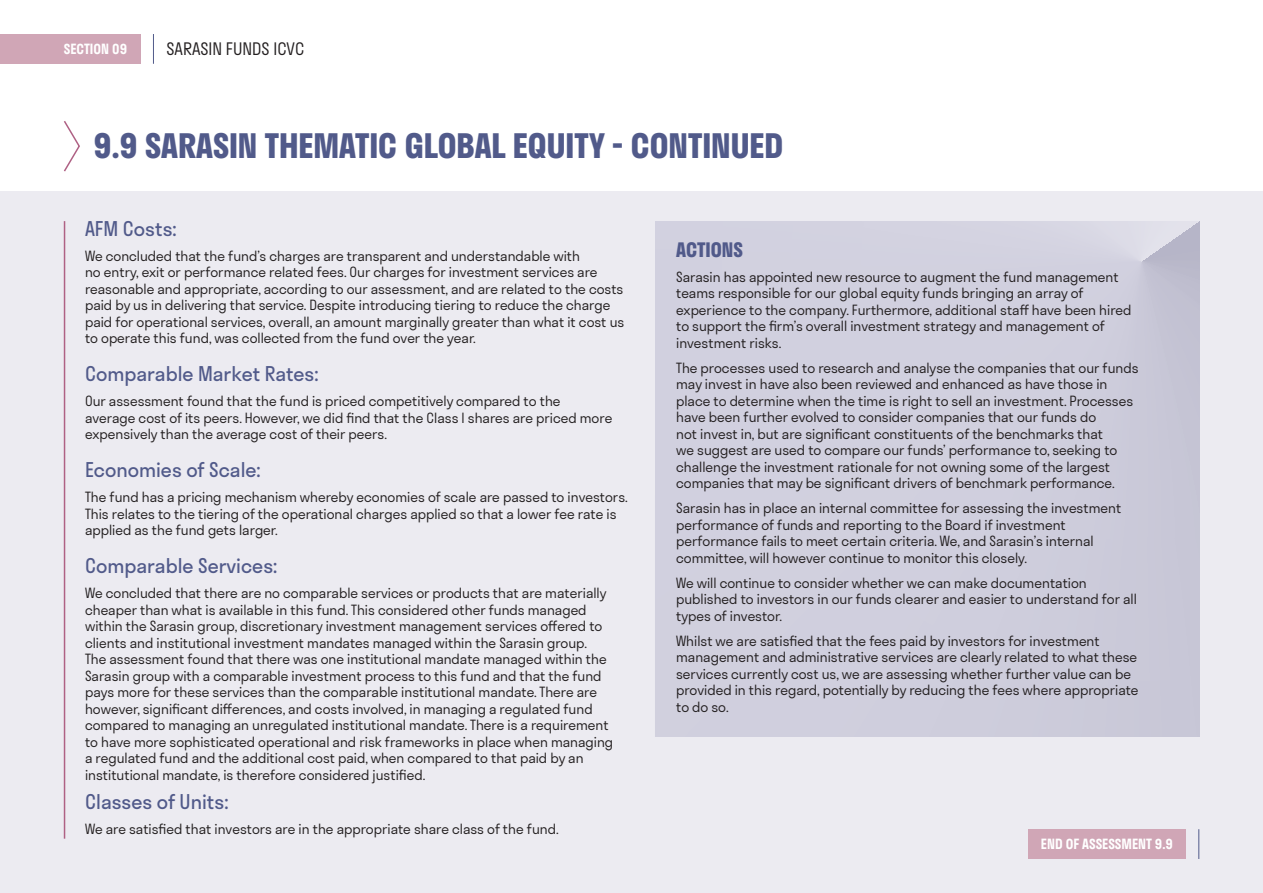
<style>
.page{position:relative;width:1263px;height:893px;background:#fff}
.page>*{position:absolute;margin:0;border:0;box-sizing:border-box;transform-origin:0 0}
.HEADER_-_MAIN_SECTIO{font:700 33px "Stratos";color:#515a8a}
.HEADER_INDIGO_13_14{font:19.5px "Stratos";color:#515a8a}
.BODY_-_9_11_BLK{font:19.5px "Stratos";color:#515a8a}
.HEADER_INDIGO_CAPS{font:700 19.5px "Stratos";color:#515a8a}
.t1{font:300 16.5px "Stratos";color:#231f20}
.BODY_-_9_11_BLK-2{font:300 13.5px/16.5px "Stratos";color:#231f20}
.RIGHT_PRINCIPLE_WHIT{font:600 13.5px "Stratos";color:#fff}
</style>
<div class="page">
<div style="left:0;top:191px;width:1263px;height:702px;background:#ecebf1"></div>
<hr style="left:64px;top:221px;width:1px;height:618px;background:#af6184">
<svg style="left:64px;top:121px;width:16px;height:51px"></svg>
<svg style="left:655px;top:221px;width:544px;height:516px;background:#cfcedd"></svg>
<div style="left:0;top:34px;width:140px;height:30px;background:#d0a6b6"></div>
<hr style="left:153px;top:34px;width:1px;height:30px;background:#515a8a">
<div style="left:1028px;top:829px;width:158px;height:30px;background:#d0a6b6"></div>
<hr style="left:1198px;top:829px;width:1px;height:30px;background:#515a8a">
<p class="RIGHT_PRINCIPLE_WHIT" style="left:64px;top:38px;width:65px">SECTION 09</p>
<p class="t1" style="left:167px;top:36px;width:139px">SARASIN FUNDS ICVC</p>
<p class="HEADER_-_MAIN_SECTIO" style="left:94px;top:120px;width:691px">9.9 SARASIN THEMATIC GLOBAL EQUITY - CONTINUED</p>
<p class="HEADER_INDIGO_13_14" style="left:85px;top:213px;width:93px">AFM Costs:</p>
<p class="BODY_-_9_11_BLK-2" style="left:85px;top:247px;width:541px">We concluded that the fund’s charges are transparent and understandable with<br>no entry, exit or performance related fees. Our charges for investment services are reasonable and appropriate, according to our assessment, and are related to the costs paid by us in delivering that service. Despite introducing tiering to reduce the charge paid for operational services, overall, an amount marginally greater than what it cost us to operate this fund, was collected from the fund over the year.</p>
<p class="HEADER_INDIGO_13_14" style="left:85px;top:358px;width:235px">Comparable Market Rates:</p>
<p class="BODY_-_9_11_BLK-2" style="left:85px;top:392px;width:529px">Our assessment found that the fund is priced competitively compared to the average cost of its peers. However, we did find that the Class I shares are priced more expensively than the average cost of their peers.</p>
<p class="HEADER_INDIGO_13_14" style="left:85px;top:454px;width:177px">Economies of Scale:</p>
<p class="BODY_-_9_11_BLK-2" style="left:85px;top:488px;width:544px">The fund has a pricing mechanism whereby economies of scale are passed to investors.<br>This relates to the tiering of the operational charges applied so that a lower fee rate is applied as the fund gets larger.</p>
<p class="HEADER_INDIGO_13_14" style="left:85px;top:550px;width:194px">Comparable Services:</p>
<p class="BODY_-_9_11_BLK-2" style="left:85px;top:584px;width:530px">We concluded that there are no comparable services or products that are materially cheaper than what is available in this fund. This considered other funds managed within the Sarasin group, discretionary investment management services offered to clients and institutional investment mandates managed within the Sarasin group.<br>The assessment found that there was one institutional mandate managed within the Sarasin group with a comparable investment process to this fund and that the fund pays more for these services than the comparable institutional mandate. There are however, significant differences, and costs involved, in managing a regulated fund compared to managing an unregulated institutional mandate. There is a requirement to have more sophisticated operational and risk frameworks in place when managing a regulated fund and the additional cost paid, when compared to that paid by an institutional mandate, is therefore considered justified.</p>
<p class="BODY_-_9_11_BLK" style="left:85px;top:786px;width:145px">Classes of Units:</p>
<p class="BODY_-_9_11_BLK-2" style="left:85px;top:820px;width:475px">We are satisfied that investors are in the appropriate share class of the fund.</p>
<p class="HEADER_INDIGO_CAPS" style="left:676px;top:234px;width:68px">ACTIONS</p>
<p class="BODY_-_9_11_BLK-2" style="left:676px;top:268px;width:457px">Sarasin has appointed new resource to augment the fund management teams responsible for our global equity funds bringing an array of experience to the company. Furthermore, additional staff have been hired to support the firm’s overall investment strategy and management of investment risks.</p>
<p class="BODY_-_9_11_BLK-2" style="left:676px;top:359px;width:464px">The processes used to research and analyse the companies that our funds may invest in have also been reviewed and enhanced as have those in place to determine when the time is right to sell an investment. Processes have been further evolved to consider companies that our funds do<br>not invest in, but are significant constituents of the benchmarks that<br>we suggest are used to compare our funds’ performance to, seeking to challenge the investment rationale for not owning some of the largest companies that may be significant drivers of benchmark performance.</p>
<p class="BODY_-_9_11_BLK-2" style="left:676px;top:500px;width:447px">Sarasin has in place an internal committee for assessing the investment performance of funds and reporting to the Board if investment performance fails to meet certain criteria. We, and Sarasin’s internal committee, will however continue to monitor this closely.</p>
<p class="BODY_-_9_11_BLK-2" style="left:676px;top:574px;width:462px">We will continue to consider whether we can make documentation published to investors in our funds clearer and easier to understand for all types of investor.</p>
<p class="BODY_-_9_11_BLK-2" style="left:676px;top:632px;width:464px">Whilst we are satisfied that the fees paid by investors for investment management and administrative services are clearly related to what these services currently cost us, we are assessing whether further value can be provided in this regard, potentially by reducing the fees where appropriate to do so.</p>
<p class="RIGHT_PRINCIPLE_WHIT" style="left:1041px;top:833px;width:133px">END OF ASSESSMENT 9.9</p>
</div>
